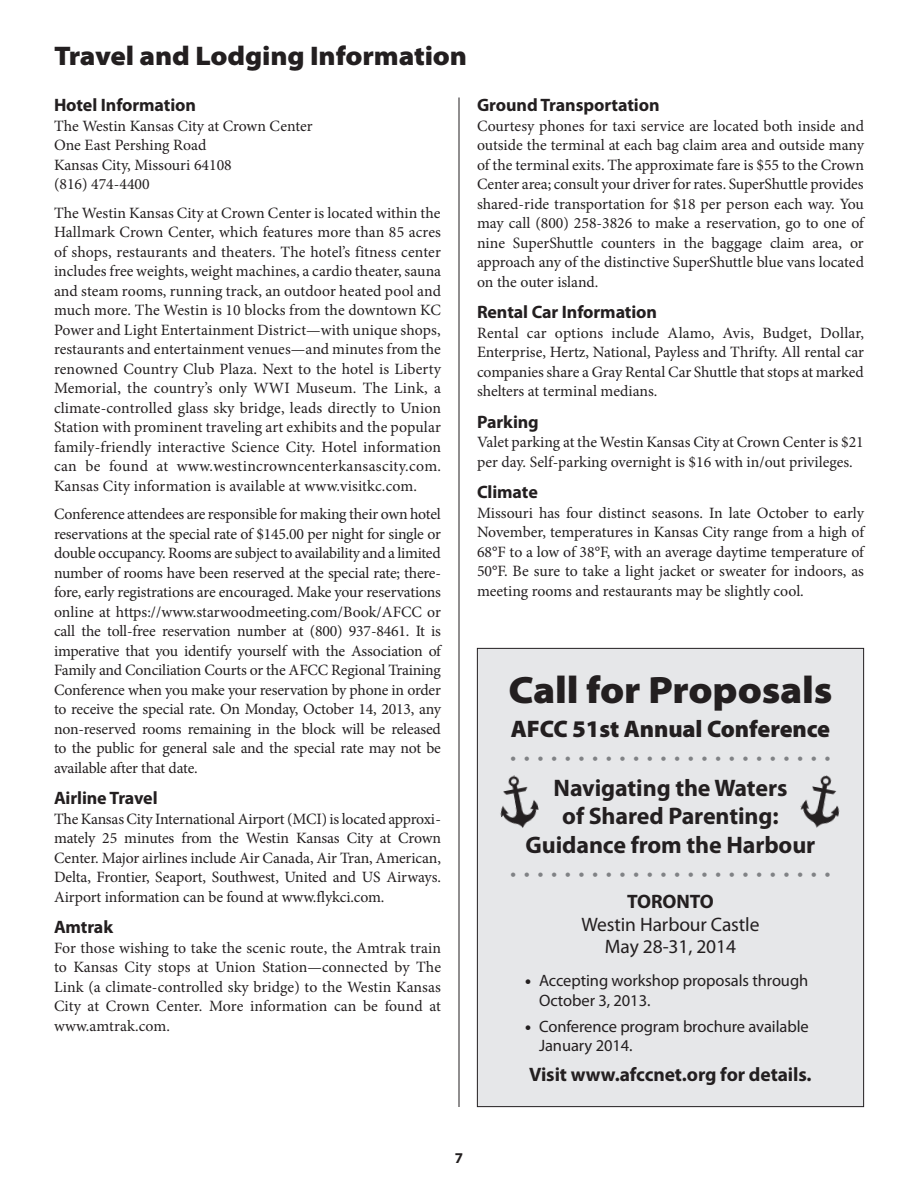
<style>
.page{position:relative;width:918px;height:1188px;background:#fff}
.page>*{position:absolute;margin:0;border:0;box-sizing:border-box;transform-origin:0 0}
.Myriad_Head{font:900 semi-expanded 38.25px "Myriad Pro";letter-spacing:-.005em;color:#231f20}
.Myriad_18{font:900 semi-expanded 27px "Myriad Pro";letter-spacing:-.005em;color:#231f20}
.Myriad_12_Sub{font:700 24px/28.5px "Myriad Pro";letter-spacing:-.005em;color:#231f20;text-align:center}
.Myriad_18-2{font:900 24px "Myriad Pro";letter-spacing:-.015em;color:#231f20}
.Myriad_12_Sub-2{font:700 19.5px "Myriad Pro";letter-spacing:-.005em;color:#231f20}
.Myriad_12_Sub-3{font:19.5px "Myriad Pro";letter-spacing:-.005em;color:#231f20}
.Myriad_12_Sub-4{font:700 18px "Myriad Pro";letter-spacing:-.005em;color:#231f20}
.Myriad_12_Sub-5{font:16.5px/19.5px "Myriad Pro";letter-spacing:-.005em;color:#231f20}
.Myriad_12_Sub-6{font:700 16.5px "Myriad Pro";color:#808285}
.t1{font:15.75px/19.5px "Minion Pro";letter-spacing:-.005em;color:#231f20;text-align:justify}
.t2{font:700 15px "Myriad Pro";color:#231f20}
.s1{font-weight:900}
</style>
<div class="page">
<hr style="left:459px;top:98px;width:1px;height:1009px;background:#231f20">
<div style="left:477px;top:648px;width:387px;height:459px;background:#e6e7e9"></div>
<img style="left:500px;top:775px;width:39px;height:53px">
<img style="left:800px;top:775px;width:40px;height:53px">
<p class="Myriad_18" style="left:54px;top:41px;width:415px">Travel and Lodging Information</p>
<p class="Myriad_12_Sub-4" style="left:54px;top:93px;width:144px">Hotel Information</p>
<p class="t1" style="left:54px;top:116px;width:260px;text-align:left">The Westin Kansas City at Crown Center<br>One East Pershing Road<br>Kansas City, Missouri 64108<br>(816) 474-4400</p>
<p class="t1" style="left:54px;top:203px;width:389px">The Westin Kansas City at Crown Center is located within the Hallmark Crown Center, which features more than 85 acres of shops, restaurants and theaters. The hotel’s fitness center includes free weights, weight machines, a cardio theater, sauna and steam rooms, running track, an outdoor heated pool and much more. The Westin is 10 blocks from the downtown KC Power and Light Entertainment District—with unique shops, restaurants and entertainment venues—and minutes from the renowned Country Club Plaza. Next to the hotel is Liberty Memorial, the country’s only WWI Museum. The Link, a climate-controlled glass sky bridge, leads directly to Union Station with prominent traveling art exhibits and the popular family-friendly interactive Science City. Hotel information can be found at www.westincrowncenterkansascity.com.<br>Kansas City information is available at www.visitkc.com.</p>
<p class="t1" style="left:54px;top:504px;width:389px">Conference attendees are responsible for making their own hotel reservations at the special rate of $145.00 per night for single or double occupancy. Rooms are subject to availability and a limited number of rooms have been reserved at the special rate; there&shy;fore, early registrations are encouraged. Make your reservations online at https://www.starwoodmeeting.com/Book/AFCC or</p>
<p class="t1" style="left:54px;top:621px;width:389px">call the toll-free reservation number at (800) 937-8461. It is imperative that you identify yourself with the Association of Family and Conciliation Courts or the AFCC Regional Training Conference when you make your reservation by phone in order to receive the special rate. On Monday, October 14, 2013, any non-reserved rooms remaining in the block will be released to the public for general sale and the special rate may not be available after that date.</p>
<p class="Myriad_12_Sub-4" style="left:54px;top:786px;width:105px">Airline Travel</p>
<p class="t1" style="left:54px;top:809px;width:389px">The Kansas City International Airport (MCI) is located approxi&shy;mately 25 minutes from the Westin Kansas City at Crown Center. Major airlines include Air Canada, Air Tran, American, Delta, Frontier, Seaport, Southwest, United and US Airways.<br>Airport information can be found at www.flykci.com.</p>
<p class="Myriad_12_Sub-4" style="left:54px;top:915px;width:61px">Amtrak</p>
<p class="t1" style="left:54px;top:938px;width:389px">For those wishing to take the scenic route, the Amtrak train to Kansas City stops at Union Station—connected by The Link (a climate-controlled sky bridge) to the Westin Kansas City at Crown Center. More information can be found at www.amtrak.com.</p>
<p class="Myriad_12_Sub-4" style="left:477px;top:93px;width:184px">Ground Transportation</p>
<p class="t1" style="left:477px;top:116px;width:389px">Courtesy phones for taxi service are located both inside and outside the terminal at each bag claim area and outside many of the terminal exits. The approximate fare is $55 to the Crown Center area; consult your driver for rates. SuperShuttle provides shared-ride transportation for $18 per person each way. You may call (800) 258-3826 to make a reservation, go to one of nine SuperShuttle counters in the baggage claim area, or approach any of the distinctive SuperShuttle blue vans located on the outer island.</p>
<p class="Myriad_12_Sub-4" style="left:477px;top:300px;width:182px">Rental Car Information</p>
<p class="t1" style="left:477px;top:323px;width:389px">Rental car options include Alamo, Avis, Budget, Dollar, Enterprise, Hertz, National, Payless and Thrifty. All rental car companies share a Gray Rental Car Shuttle that stops at marked shelters at terminal medians.</p>
<p class="Myriad_12_Sub-4" style="left:477px;top:410px;width:63px">Parking</p>
<p class="t1" style="left:477px;top:432px;width:388px">Valet parking at the Westin Kansas City at Crown Center is $21 per day. Self-parking overnight is $16 with in/out privileges.</p>
<p class="Myriad_12_Sub-4" style="left:477px;top:480px;width:62px">Climate</p>
<p class="t1" style="left:477px;top:503px;width:389px">Missouri has four distinct seasons. In late October to early November, temperatures in Kansas City range from a high of 68°F to a low of 38°F, with an average daytime temperature of 50°F. Be sure to take a light jacket or sweater for indoors, as meeting rooms and restaurants may be slightly cool.</p>
<p class="Myriad_Head" style="left:508px;top:668px;width:326px">Call for Proposals</p>
<p class="Myriad_18-2" style="left:511px;top:715px;width:321px">AFCC 51st Annual Conference</p>
<p class="Myriad_12_Sub-6" style="left:511px;top:746px;width:321px">••••••••••••••••••••••••</p>
<p class="Myriad_12_Sub" style="left:526px;top:773px;width:291px">Navigating the Waters<br>of Shared Parenting:<br>Guidance from the Harbour</p>
<p class="Myriad_12_Sub-6" style="left:511px;top:863px;width:321px">••••••••••••••••••••••••</p>
<p class="Myriad_12_Sub-2" style="left:627px;top:889px;width:88px">TORONTO</p>
<p class="Myriad_12_Sub-3" style="left:581px;top:912px;width:180px">Westin Harbour Castle</p>
<p class="Myriad_12_Sub-3" style="left:605px;top:935px;width:133px">May 28-31, 2014</p>
<p class="Myriad_12_Sub-5" style="left:539px;top:971px;width:271px;text-indent:-14px"><span class="s1">•</span> Accepting workshop proposals through<br>October 3, 2013.</p>
<p class="Myriad_12_Sub-5" style="left:539px;top:1016px;width:271px;text-indent:-14px"><span class="s1">•</span> Conference program brochure available<br>January 2014.</p>
<p class="Myriad_12_Sub-2" style="left:529px;top:1062px;width:284px">Visit www.afccnet.org for details.</p>
<p class="t2" style="left:455px;top:1148px;width:10px">7</p>
</div>
